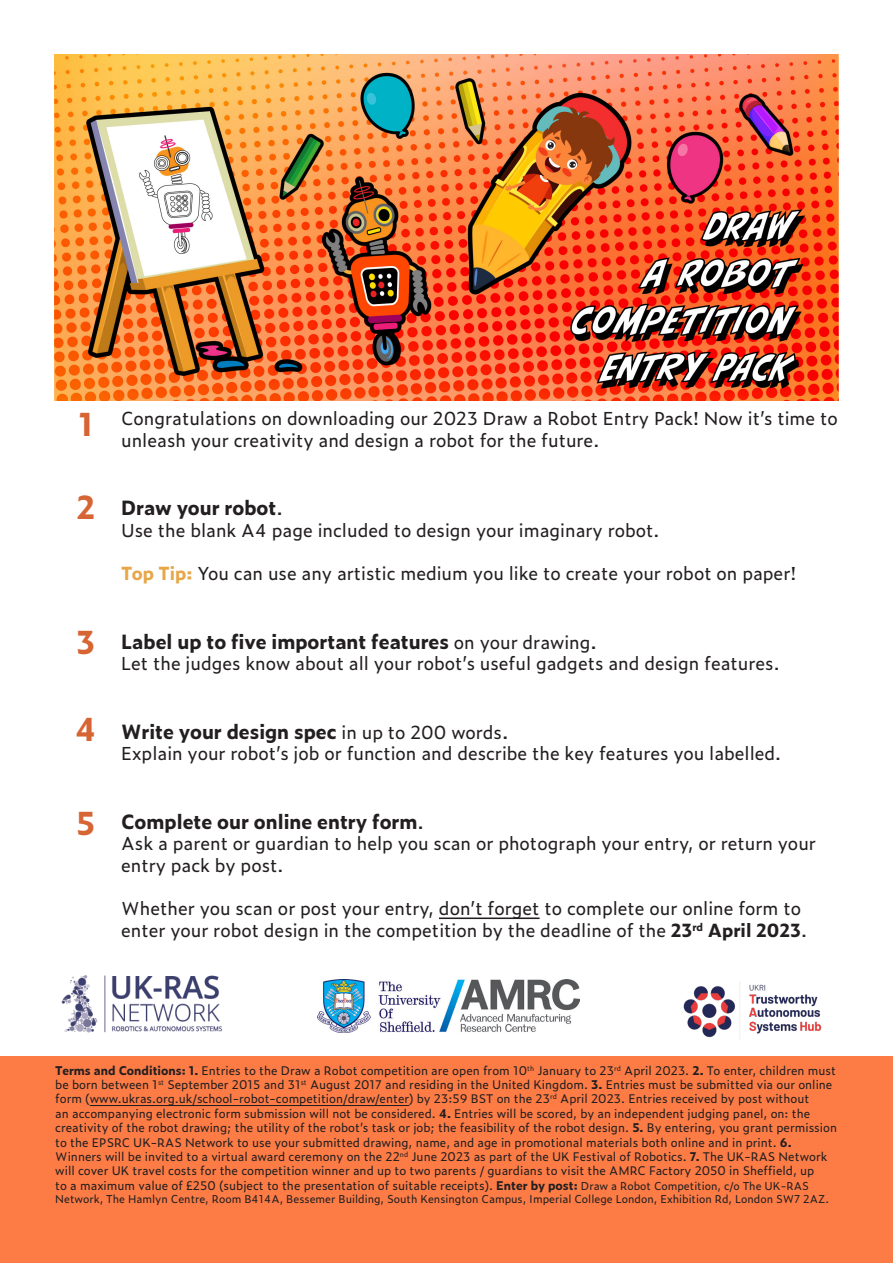
<style>
.page{position:relative;width:893px;height:1263px;background:#fff}
.page>*{position:absolute;margin:0;border:0;box-sizing:border-box;transform-origin:0 0}
.t1{font:700 31.5px "Zeitung Pro";color:#d76433}
.t2{font:700 19.5px "Zeitung Pro";color:#231f20}
.t3{font:18px/21.6px "Zeitung Pro";color:#231f20}
.t4{font:12px/14.4px "Zeitung Pro";color:#231f20}
.t5{font:10.95px "Zeitung Pro";color:#231f20}
.s1{font-weight:400}
.s2{font-weight:700;color:#e7a748}
.s3{font-weight:400;font-size:18px}
.s4{font-weight:700}
.s5{font-size:10.95px}
</style>
<div class="page">
<hr style="left:439px;top:917px;width:101px;height:2px;background:#231f20">
<div style="left:0;top:1057px;width:893px;height:206px;background:#fd7c46"></div>
<hr style="left:90px;top:1105px;width:319px;height:1px;background:#231f20">
<img style="left:54px;top:54px;width:784px;height:346px">
<img style="left:61px;top:975px;width:162px;height:58px">
<img style="left:683px;top:982px;width:139px;height:57px">
<img style="left:317px;top:979px;width:262px;height:53px">
<p class="t1" style="left:78px;top:400px;width:16px">1</p>
<p class="t3" style="left:121px;top:407px;width:718px">Congratulations on downloading our 2023 Draw a Robot Entry Pack! Now it’s time to unleash your creativity and design a robot for the future.</p>
<p class="t1" style="left:76px;top:483px;width:20px">2</p>
<p class="t2" style="left:121px;top:493px;width:163px">Draw your robot<span class="s1">.</span></p>
<p class="t3" style="left:121px;top:519px;width:540px">Use the blank A4 page included to design your imaginary robot.</p>
<p class="t3" style="left:121px;top:562px;width:677px"><span class="s2">Top Tip:</span> You can use any artistic medium you like to create your robot on paper!</p>
<p class="t1" style="left:76px;top:618px;width:21px">3</p>
<p class="t2" style="left:121px;top:626px;width:477px">Label up to five important features <span class="s3">on your drawing</span><span class="s1">.</span></p>
<p class="t3" style="left:121px;top:652px;width:660px">Let the judges know about all your robot’s useful gadgets and design features.</p>
<p class="t1" style="left:75px;top:705px;width:22px">4</p>
<p class="t2" style="left:121px;top:716px;width:389px">Write your design spec <span class="s3">in up to 200 words</span><span class="s1">.</span></p>
<p class="t3" style="left:121px;top:742px;width:661px">Explain your robot’s job or function and describe the key features you labelled.</p>
<p class="t1" style="left:76px;top:799px;width:21px">5</p>
<p class="t2" style="left:121px;top:806px;width:304px">Complete our online entry form<span class="s1">.</span></p>
<p class="t3" style="left:121px;top:832px;width:696px">Ask a parent or guardian to help you scan or photograph your entry, or return your entry pack by post.</p>
<p class="t3" style="left:121px;top:897px;width:687px">Whether you scan or post your entry, don’t forget to complete our online form to enter your robot design in the competition by the deadline of the <span class="s4">23</span><sup>rd</sup> <span class="s4">April 2023</span>.</p>
<p class="t4" style="left:55px;top:1062px;width:783px"><span class="s4">Terms and Conditions: 1.</span> Entries to the Draw a Robot competition are open from 10<sup>th</sup> January to 23<sup>rd</sup> April 2023. <span class="s4">2.</span> To enter, children must be born between 1<sup>st</sup> September 2015 and 31<sup>st</sup> August 2017 and residing in the United Kingdom. <span class="s4">3.</span> Entries must be submitted via our online form (www.ukras.org.uk/school-robot-competition/draw/enter) by 23:59 BST on the 23<sup>rd</sup> April 2023. Entries received by post without<br>an accompanying electronic form submission will not be considered. <span class="s4">4.</span> Entries will be scored, by an independent judging panel, on: the creativity of the robot drawing; the utility of the robot’s task or job; the feasibility of the robot design. <span class="s4">5.</span> By entering, you grant permission to the EPSRC UK-RAS Network to use your submitted drawing, name, and age in promotional materials both online and in print. <span class="s4">6.<br></span>Winners will be invited to a virtual award ceremony on the 22<sup>nd</sup> June 2023 as part of the UK Festival of Robotics. <span class="s4">7.</span> The UK-RAS Network will cover UK travel costs for the competition winner and up to two parents / guardians to visit the AMRC Factory 2050 in Sheffield, up<br>to a maximum value of £250 (subject to the presentation of suitable receipts). <span class="s4">Enter by post:</span> <span class="s5">Draw a Robot Competition, c/o The UK-RAS</span></p>
<p class="t5" style="left:55px;top:1190px;width:775px">Network, The Hamlyn Centre, Room B414A, Bessemer Building, South Kensington Campus, Imperial College London, Exhibition Rd, London SW7 2AZ.</p>
</div>
